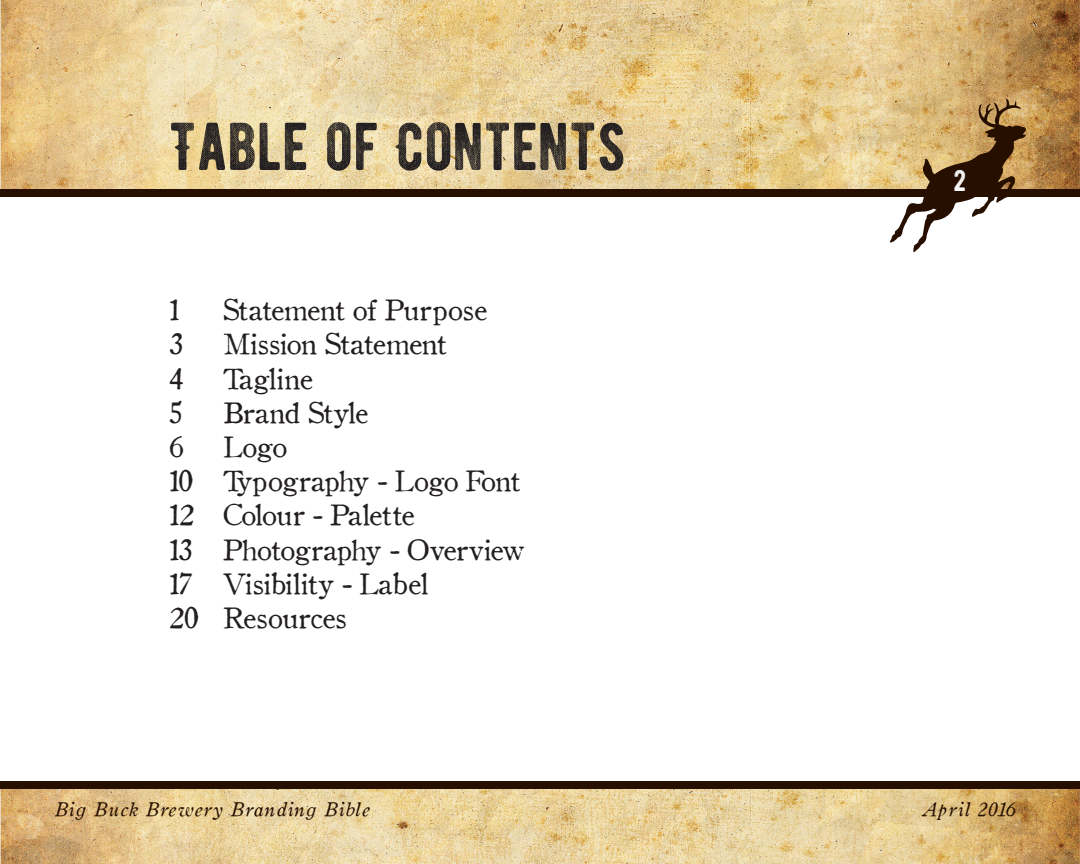
<style>
.page{position:relative;width:1080px;height:864px;background:#fff}
.page>*{position:absolute;margin:0;border:0;box-sizing:border-box;transform-origin:0 0}
.t1{font:67.5px "BERNIERDISTRESSED";color:#231f20}
.t2{font:30px "BERNIERDISTRESSED";color:#fff}
.t3{font:28.5px "Old Style 1 HPLHS";color:#231f20}
.t4{font:28.5px "Old Style 1 HPLHS";letter-spacing:.02em;color:#231f20}
.t5{font:19.5px "Oldstyle Italic HPLHS";letter-spacing:.04em;color:#270f00}
</style>
<div class="page">
<img style="left:0;top:0;width:1080px;height:189px">
<img style="left:0;top:788px;width:1080px;height:76px">
<div style="left:1px;top:189px;width:1079px;height:7px;background:#270f00"></div>
<div style="left:1px;top:781px;width:1079px;height:7px;background:#270f00"></div>
<svg style="left:890px;top:99px;width:137px;height:154px"></svg>
<p class="t1" style="left:169px;top:91px;width:458px">TABLE OF CONTENTS</p>
<p class="t3" style="left:169px;top:289px;width:12px">1</p>
<p class="t3" style="left:223px;top:289px;width:265px">Statement of Purpose</p>
<p class="t3" style="left:169px;top:323px;width:14px">3</p>
<p class="t3" style="left:223px;top:323px;width:225px">Mission Statement</p>
<p class="t3" style="left:169px;top:357px;width:16px">4</p>
<p class="t3" style="left:223px;top:357px;width:91px">Tagline</p>
<p class="t3" style="left:169px;top:391px;width:14px">5</p>
<p class="t3" style="left:223px;top:391px;width:146px">Brand Style</p>
<p class="t3" style="left:169px;top:426px;width:16px">6</p>
<p class="t3" style="left:223px;top:426px;width:64px">Logo</p>
<p class="t3" style="left:169px;top:460px;width:352px">10 Typography - Logo Font</p>
<p class="t3" style="left:169px;top:494px;width:246px">12 Colour - Palette</p>
<p class="t3" style="left:169px;top:528px;width:357px">13 Photography - Overview</p>
<p class="t3" style="left:169px;top:562px;width:261px">17 Visibility - Label</p>
<p class="t4" style="left:169px;top:597px;width:178px">20 Resources</p>
<p class="t2" style="left:954px;top:155px;width:14px">2</p>
<p class="t5" style="left:54px;top:795px;width:317px">Big Buck Brewery Branding Bible</p>
<p class="t5" style="left:922px;top:795px;width:96px">April 2016</p>
</div>
